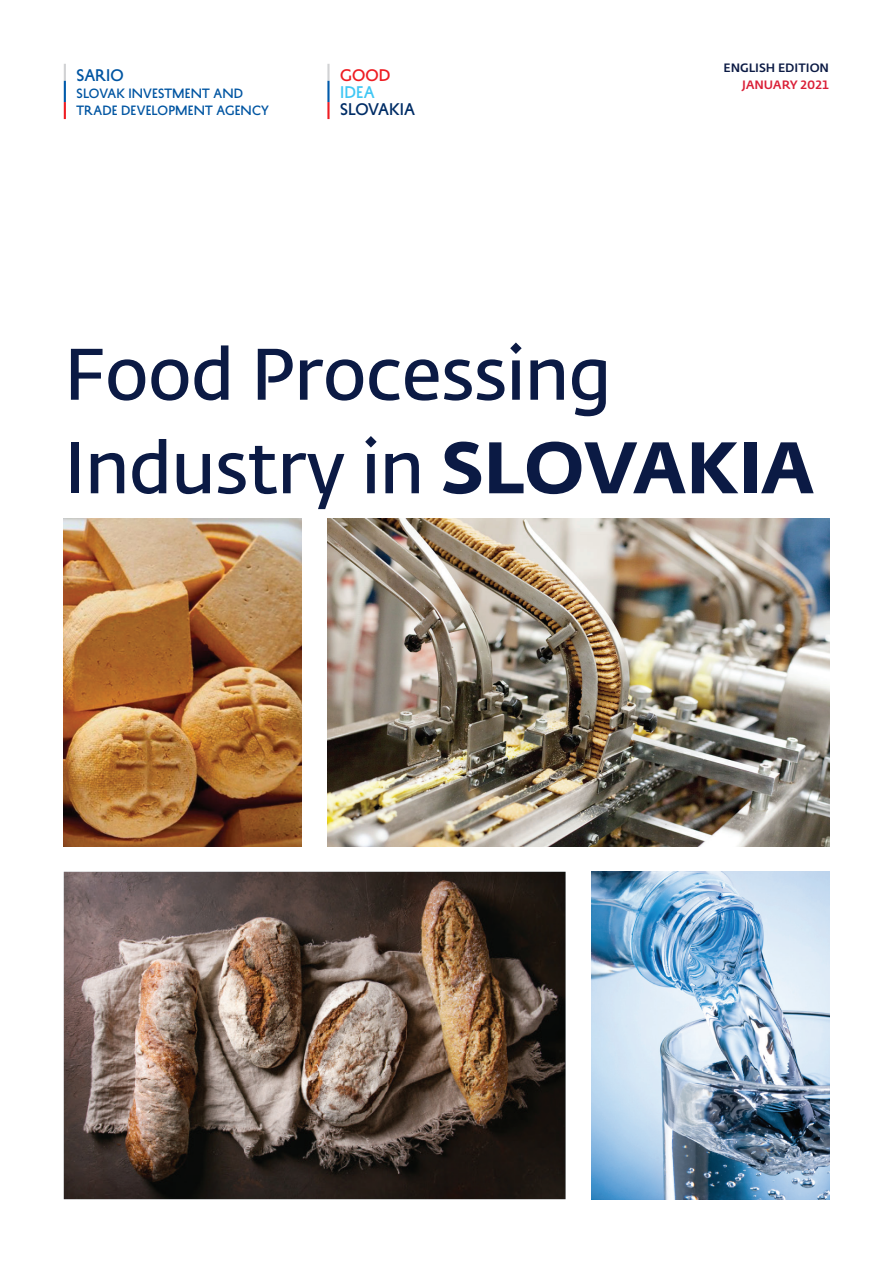
<style>
.page{position:relative;width:893px;height:1263px;background:#fff}
.page>*{position:absolute;margin:0;border:0;box-sizing:border-box;transform-origin:0 0}
.t1{font:600 72px/93.6px "Fedra Sans Pro";letter-spacing:-.01em;color:#0b1a44}
.t2{font:15px "History Four";color:#002d66}
.t3{font:15px "History Four";letter-spacing:.005em;color:#0155a2}
.t4{font:15px "History Four";color:#ee1d23}
.t5{font:15px "History Four";color:#40c7f4}
.t6{font:12px/17px "History Four";letter-spacing:.01em;color:#0155a2}
.t7{font:500 12px "Fedra Sans Pro";color:#0b1a44}
.t8{font:500 12px "Fedra Sans Pro";color:#da1f37}
.s1{font-weight:700}
</style>
<div class="page">
<img style="left:64px;top:872px;width:502px;height:327px">
<img style="left:327px;top:519px;width:502px;height:327px">
<img style="left:591px;top:872px;width:238px;height:327px">
<img style="left:64px;top:519px;width:238px;height:327px">
<svg style="left:64px;top:64px;width:2px;height:17px"></svg>
<svg style="left:64px;top:102px;width:2px;height:17px"></svg>
<hr style="left:64px;top:81px;width:2px;height:21px;background:#015aaa">
<hr style="left:327px;top:64px;width:3px;height:17px;background:#d1d2d4">
<hr style="left:327px;top:102px;width:3px;height:17px;background:#ee1d23">
<hr style="left:327px;top:81px;width:3px;height:21px;background:#015aaa">
<p class="t3" style="left:77px;top:65px;width:49px">SARIO</p>
<p class="t6" style="left:77px;top:85px;width:194px">SLOVAK INVESTMENT AND<br>TRADE DEVELOPMENT AGENCY</p>
<p class="t4" style="left:340px;top:65px;width:52px">GOOD</p>
<p class="t5" style="left:340px;top:82px;width:36px">IDEA</p>
<p class="t2" style="left:340px;top:99px;width:76px">SLOVAKIA</p>
<p class="t7" style="left:723px;top:59px;width:107px">ENGLISH EDITION</p>
<p class="t8" style="left:742px;top:76px;width:89px">JANUARY 2021</p>
<h1 class="t1" style="left:64px;top:324px;width:752px">Food Processing<br>Industry in <span class="s1">SLOVAKIA</span></h1>
</div>
